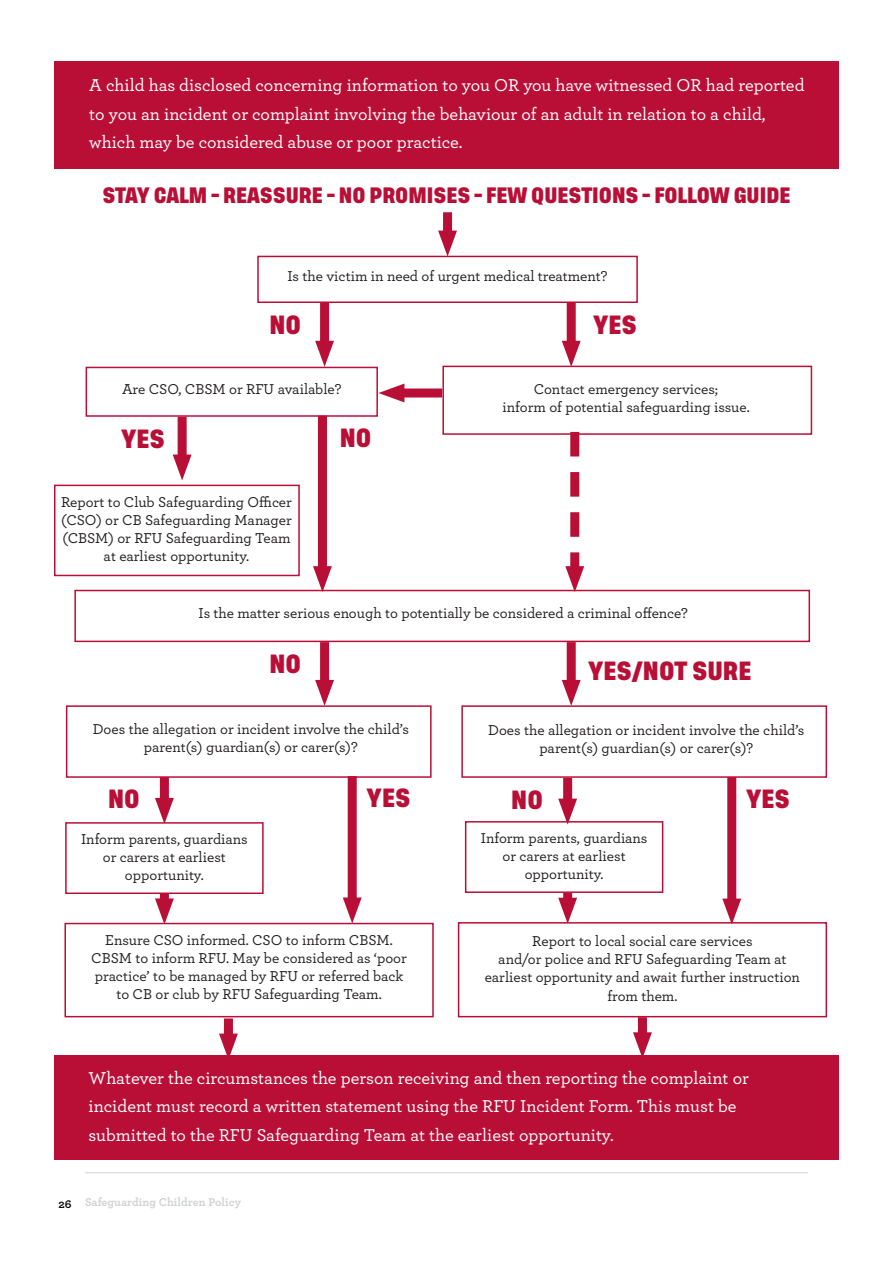
<style>
.page{position:relative;width:893px;height:1263px;background:#fff}
.page>*{position:absolute;margin:0;border:0;box-sizing:border-box;transform-origin:0 0}
.t1{font:600 19.5px "Tusker Grotesk 7600";color:#b90f36}
.t2{font:500 18px/28.5px "Archer";color:#fff}
.t3{font:600 16.5px "Tusker Grotesk 7600";color:#b90f36}
.t4{font:500 15px/18px "Archer";color:#231f20;text-align:center}
.t5{font:700 12px "Archer";color:#d1d2d4}
.s1{color:#070906}
</style>
<div class="page">
<hr style="left:85px;top:1172px;width:723px;height:1px;background:#d1d2d4">
<div style="left:55px;top:62px;width:784px;height:107px;background:#b90f36"></div>
<div style="left:257px;top:256px;width:381px;height:47px;border:2px solid #b90f36"></div>
<div style="left:86px;top:367px;width:292px;height:50px;border:2px solid #b90f36"></div>
<div style="left:442px;top:366px;width:370px;height:69px;border:2px solid #b90f36"></div>
<div style="left:54px;top:485px;width:246px;height:91px;border:2px solid #b90f36"></div>
<div style="left:74px;top:590px;width:736px;height:52px;border:2px solid #b90f36"></div>
<div style="left:66px;top:705px;width:366px;height:73px;border:2px solid #b90f36"></div>
<div style="left:54px;top:1056px;width:784px;height:104px;background:#b90f36"></div>
<div style="left:567px;top:303px;width:9px;height:49px;background:#b90f36"></div>
<svg style="left:562px;top:341px;width:19px;height:26px"></svg>
<div style="left:320px;top:303px;width:9px;height:49px;background:#b90f36"></div>
<svg style="left:315px;top:341px;width:19px;height:26px"></svg>
<div style="left:318px;top:416px;width:9px;height:161px;background:#b90f36"></div>
<svg style="left:313px;top:566px;width:19px;height:26px"></svg>
<div style="left:178px;top:417px;width:9px;height:48px;background:#b90f36"></div>
<svg style="left:173px;top:454px;width:19px;height:26px"></svg>
<div style="left:394px;top:388px;width:48px;height:9px;background:#b90f36"></div>
<svg style="left:378px;top:384px;width:26px;height:18px"></svg>
<svg style="left:565px;top:432px;width:19px;height:160px"></svg>
<div style="left:443px;top:212px;width:9px;height:29px;background:#b90f36"></div>
<svg style="left:438px;top:231px;width:19px;height:26px"></svg>
<div style="left:567px;top:642px;width:9px;height:49px;background:#b90f36"></div>
<svg style="left:562px;top:680px;width:19px;height:25px"></svg>
<div style="left:320px;top:642px;width:9px;height:49px;background:#b90f36"></div>
<svg style="left:315px;top:680px;width:19px;height:26px"></svg>
<div style="left:461px;top:705px;width:366px;height:73px;border:2px solid #b90f36"></div>
<div style="left:65px;top:822px;width:199px;height:72px;border:2px solid #b90f36"></div>
<div style="left:64px;top:923px;width:370px;height:94px;border:2px solid #b90f36"></div>
<div style="left:160px;top:777px;width:9px;height:32px;background:#b90f36"></div>
<svg style="left:155px;top:798px;width:19px;height:26px"></svg>
<div style="left:348px;top:776px;width:9px;height:132px;background:#b90f36"></div>
<svg style="left:343px;top:897px;width:19px;height:26px"></svg>
<div style="left:160px;top:894px;width:9px;height:15px;background:#b90f36"></div>
<svg style="left:155px;top:898px;width:19px;height:26px"></svg>
<div style="left:224px;top:1018px;width:9px;height:26px;background:#b90f36"></div>
<svg style="left:219px;top:1033px;width:19px;height:23px"></svg>
<div style="left:465px;top:821px;width:198px;height:72px;border:2px solid #b90f36"></div>
<div style="left:563px;top:778px;width:9px;height:31px;background:#b90f36"></div>
<svg style="left:558px;top:799px;width:19px;height:26px"></svg>
<div style="left:458px;top:922px;width:369px;height:95px;border:2px solid #b90f36"></div>
<div style="left:727px;top:777px;width:9px;height:132px;background:#b90f36"></div>
<svg style="left:722px;top:898px;width:19px;height:26px"></svg>
<div style="left:563px;top:893px;width:9px;height:15px;background:#b90f36"></div>
<svg style="left:558px;top:898px;width:19px;height:26px"></svg>
<div style="left:638px;top:1017px;width:9px;height:26px;background:#b90f36"></div>
<svg style="left:633px;top:1032px;width:19px;height:24px"></svg>
<p class="t2" style="left:89px;top:70px;width:717px">A child has disclosed concerning information to you OR you have witnessed OR had reported to you an incident or complaint involving the behaviour of an adult in relation to a child, which may be considered abuse or poor practice.</p>
<p class="t3" style="left:102px;top:185px;width:690px">STAY CALM - REASSURE - NO PROMISES - FEW QUESTIONS - FOLLOW GUIDE</p>
<p class="t4" style="left:287px;top:266px;width:322px">Is the victim in need of urgent medical treatment?</p>
<p class="t1" style="left:270px;top:313px;width:33px">NO</p>
<p class="t1" style="left:593px;top:313px;width:45px">YES</p>
<p class="t4" style="left:122px;top:379px;width:221px">Are CSO, CBSM or RFU available?</p>
<p class="t1" style="left:121px;top:427px;width:45px">YES</p>
<p class="t1" style="left:340px;top:426px;width:33px">NO</p>
<p class="t4" style="left:61px;top:493px;width:232px;text-align:left">Report to Club Safeguarding Officer (CSO) or CB Safeguarding Manager</p>
<p class="t4" style="left:62px;top:529px;width:230px">(CBSM) or RFU Safeguarding Team at earliest opportunity.</p>
<p class="t4" style="left:534px;top:379px;width:186px">Contact emergency services;</p>
<p class="t4" style="left:502px;top:397px;width:249px">inform of potential safeguarding issue.</p>
<p class="t4" style="left:199px;top:603px;width:491px">Is the matter serious enough to potentially be considered a criminal offence?</p>
<p class="t1" style="left:270px;top:652px;width:33px">NO</p>
<p class="t1" style="left:588px;top:659px;width:165px">YES/NOT SURE</p>
<p class="t4" style="left:93px;top:719px;width:318px">Does the allegation or incident involve the child’s</p>
<p class="t4" style="left:144px;top:737px;width:215px">parent(s) guardian(s) or carer(s)?</p>
<p class="t4" style="left:488px;top:720px;width:318px">Does the allegation or incident involve the child’s</p>
<p class="t4" style="left:539px;top:738px;width:215px">parent(s) guardian(s) or carer(s)?</p>
<p class="t1" style="left:108px;top:787px;width:33px">NO</p>
<p class="t1" style="left:367px;top:786px;width:45px">YES</p>
<p class="t4" style="left:81px;top:830px;width:168px">Inform parents, guardians or carers at earliest opportunity.</p>
<p class="t4" style="left:481px;top:828px;width:168px">Inform parents, guardians or carers at earliest opportunity.</p>
<p class="t1" style="left:511px;top:788px;width:33px">NO</p>
<p class="t1" style="left:746px;top:787px;width:45px">YES</p>
<p class="t4" style="left:105px;top:931px;width:289px">Ensure CSO informed. CSO to inform CBSM.</p>
<p class="t4" style="left:91px;top:949px;width:317px">CBSM to inform RFU. May be considered as ‘poor</p>
<p class="t4" style="left:95px;top:967px;width:310px">practice’ to be managed by RFU or referred back</p>
<p class="t4" style="left:116px;top:985px;width:267px">to CB or club by RFU Safeguarding Team.</p>
<p class="t4" style="left:532px;top:932px;width:222px">Report to local social care services</p>
<p class="t4" style="left:498px;top:950px;width:290px">and/or police and RFU Safeguarding Team at</p>
<p class="t4" style="left:485px;top:968px;width:317px">earliest opportunity and await further instruction</p>
<p class="t4" style="left:607px;top:986px;width:72px">from them.</p>
<p class="t2" style="left:89px;top:1063px;width:662px">Whatever the circumstances the person receiving and then reporting the complaint or incident must record a written statement using the RFU Incident Form. This must be submitted to the RFU Safeguarding Team at the earliest opportunity.</p>
<p class="t5" style="left:58px;top:1193px;width:184px"><span class="s1">26</span> Safeguarding Children Policy</p>
</div>
